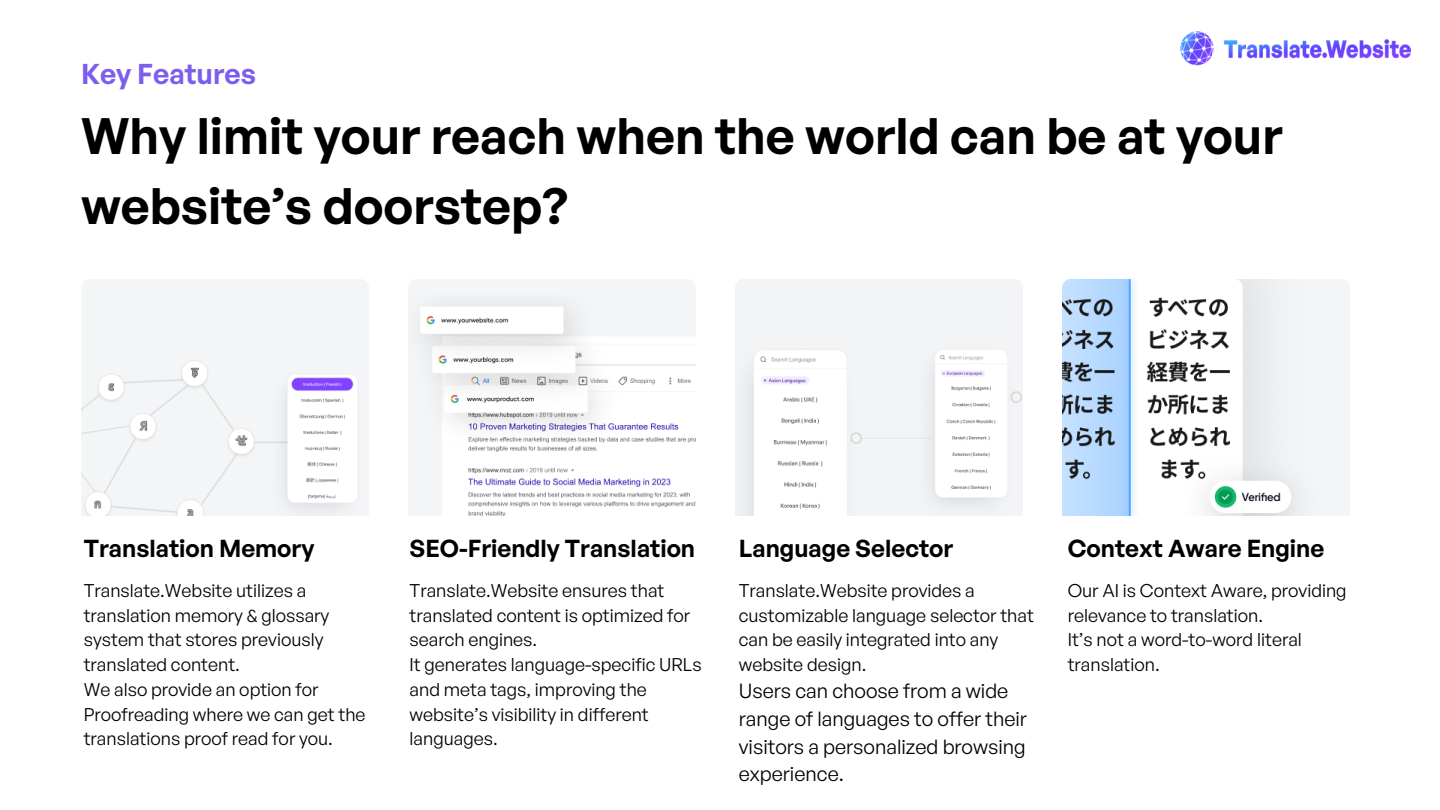
<style>
.page{position:relative;width:1440px;height:810px;background:#fff}
.page>*{position:absolute;margin:0;border:0;box-sizing:border-box;transform-origin:0 0}
.t1{font:600 50px/69.8px "General Sans";color:#000}
.t2{font:600 28px "General Sans";color:#7c5eef}
.t3{font:600 24px "General Sans";color:#000}
.t4{font:20px/27.8px "General Sans";color:#000}
.t5{font:18px/24.8px "General Sans";color:#000}
</style>
<div class="page">
<img style="left:81px;top:279px;width:1269px;height:237px">
<img style="left:1180px;top:31px;width:230px;height:35px">
<p class="t2" style="left:81px;top:56px;width:177px">Key Features</p>
<p class="t1" style="left:81px;top:100px;width:1203px">Why limit your reach when the world can be at your website’s doorstep?</p>
<p class="t3" style="left:84px;top:532px;width:232px">Translation Memory</p>
<p class="t3" style="left:410px;top:532px;width:287px">SEO-Friendly Translation</p>
<p class="t3" style="left:739px;top:532px;width:216px">Language Selector</p>
<p class="t3" style="left:1068px;top:532px;width:258px">Context Aware Engine</p>
<p class="t5" style="left:84px;top:578px;width:247px">Translate.Website utilizes a translation memory &amp; glossary system that stores previously translated content.</p>
<p class="t5" style="left:84px;top:677px;width:283px">We also provide an option for<br>Proofreading where we can get the translations proof read for you.</p>
<p class="t5" style="left:1068px;top:578px;width:280px">Our AI is Context Aware, providing relevance to translation.</p>
<p class="t5" style="left:1068px;top:627px;width:236px">It’s not a word-to-word literal translation.</p>
<p class="t5" style="left:410px;top:578px;width:282px">Translate.Website ensures that translated content is optimized for search engines.</p>
<p class="t5" style="left:410px;top:652px;width:293px">It generates language-specific URLs and meta tags, improving the website’s visibility in different languages.</p>
<p class="t5" style="left:739px;top:578px;width:297px">Translate.Website provides a customizable language selector that can be easily integrated into any website design.</p>
<p class="t4" style="left:739px;top:677px;width:290px">Users can choose from a wide range of languages to offer their visitors a personalized browsing experience.</p>
</div>
